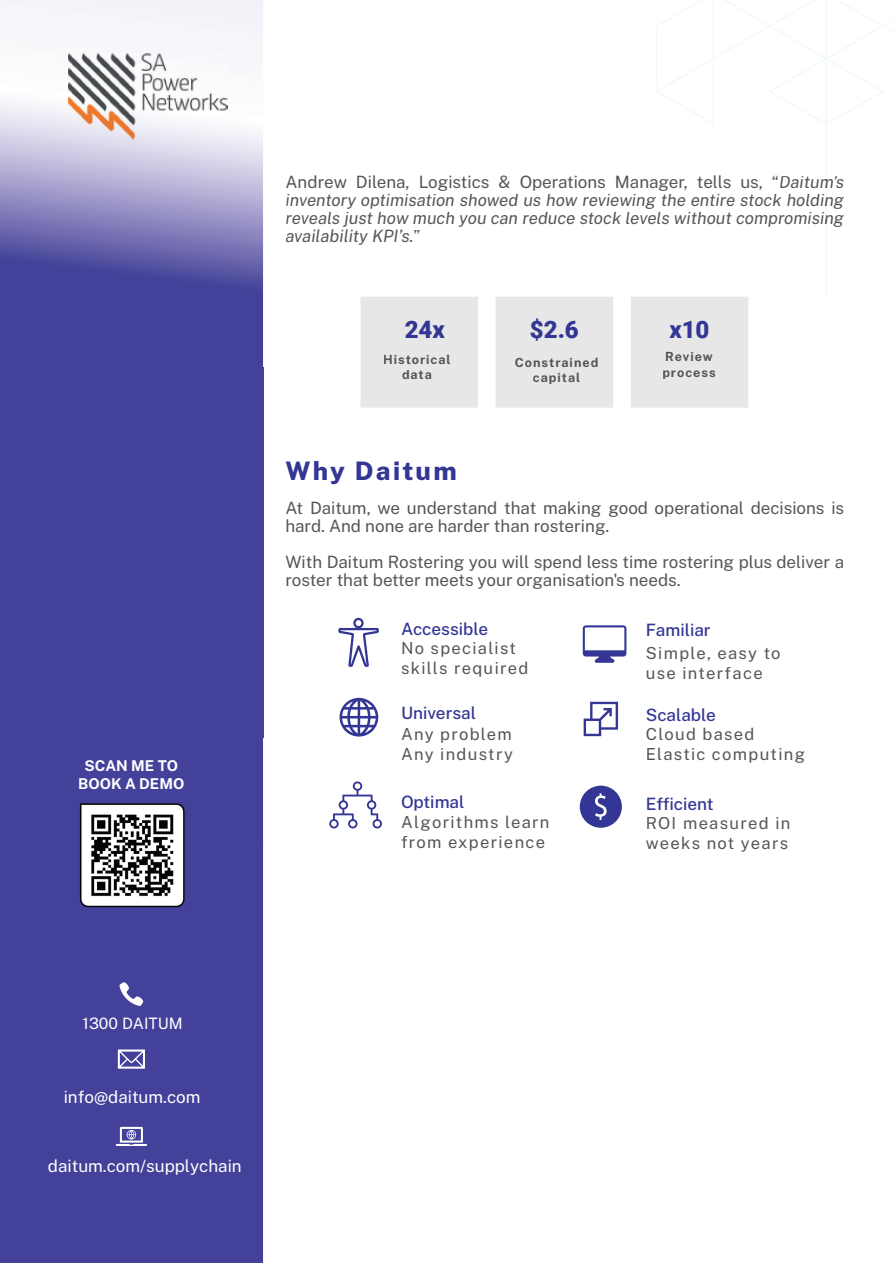
<style>
.page{position:relative;width:893px;height:1263px;background:#fff}
.page>*{position:absolute;margin:0;border:0;box-sizing:border-box;transform-origin:0 0}
.t1{font:800 25.5px "Public Sans";letter-spacing:.09em;color:#333694}
.t2{font:900 24px "Roboto";color:#333694}
.t3{font:italic 16.95px/18px "Public Sans";color:#545557;text-align:justify}
.t4{font:16.95px/18px "Public Sans";color:#545557}
.t5{font:500 16.95px "Public Sans";color:#333694}
.t6{font:16.95px "Public Sans";color:#fff}
.t7{font:16.5px/20px "Public Sans";letter-spacing:.08em;color:#545557}
.t8{font:15.75px "Public Sans";color:#fff}
.t9{font:700 14.85px/17.9px "Public Sans";color:#fff;text-align:center}
.t10{font:700 12.6px/15.1px "Public Sans";letter-spacing:.08em;color:#545456;text-align:center}
.s1{font-style:normal}
</style>
<div class="page">
<img style="left:0;top:0;width:263px;height:841px">
<div style="left:0;top:841px;width:105px;height:422px;background:#434199"></div>
<div style="left:158px;top:841px;width:105px;height:422px;background:#434199"></div>
<div style="left:105px;top:908px;width:53px;height:355px;background:#434199"></div>
<svg style="left:118px;top:1049px;width:27px;height:20px"></svg>
<svg style="left:116px;top:1127px;width:31px;height:19px"></svg>
<svg style="left:119px;top:982px;width:24px;height:24px"></svg>
<img style="left:77px;top:801px;width:109px;height:107px">
<svg style="left:338px;top:618px;width:41px;height:49px"></svg>
<svg style="left:340px;top:698px;width:38px;height:38px"></svg>
<svg style="left:329px;top:781px;width:53px;height:47px"></svg>
<svg style="left:583px;top:625px;width:43px;height:38px"></svg>
<svg style="left:584px;top:702px;width:34px;height:34px"></svg>
<svg style="left:580px;top:786px;width:42px;height:42px"></svg>
<div style="left:361px;top:297px;width:117px;height:111px;background:#e8e7e7"></div>
<div style="left:496px;top:297px;width:117px;height:111px;background:#e8e7e7"></div>
<div style="left:384px;top:355px;width:66px;height:9px;background:#e8e7e7"></div>
<div style="left:402px;top:370px;width:29px;height:9px;background:#e8e7e7"></div>
<div style="left:515px;top:357px;width:83px;height:10px;background:#e8e7e7"></div>
<div style="left:533px;top:372px;width:47px;height:12px;background:#e8e7e7"></div>
<img style="left:68px;top:54px;width:159px;height:85px">
<svg style="left:631px;top:0;width:261px;height:408px"></svg>
<p class="t9" style="left:78px;top:756px;width:108px">SCAN ME TO<br>BOOK A DEMO</p>
<p class="t3" style="left:285px;top:173px;width:560px"><span class="s1">Andrew Dilena, Logistics &amp; Operations Manager, tells us, “</span>Daitum's inventory optimisation showed us how reviewing the entire stock holding reveals just how much you can reduce stock levels without compromising availability KPI’s.<span class="s1">”</span></p>
<h2 class="t2" style="left:405px;top:313px;width:42px">24x</h2>
<h2 class="t2" style="left:530px;top:313px;width:50px">$2.6</h2>
<h2 class="t2" style="left:669px;top:313px;width:42px">x10</h2>
<p class="t10" style="left:515px;top:354px;width:85px">Constrained capital</p>
<p class="t10" style="left:662px;top:349px;width:55px;text-align:left">Review process</p>
<p class="t10" style="left:383px;top:352px;width:69px">Historical data</p>
<h1 class="t1" style="left:285px;top:454px;width:173px">Why Daitum</h1>
<p class="t4" style="left:285px;top:499px;width:560px">At Daitum, we understand that making good operational decisions is hard. And none are harder than rostering.</p>
<p class="t4" style="left:285px;top:553px;width:560px">With Daitum Rostering you will spend less time rostering plus deliver a roster that better meets your organisation's needs.</p>
<p class="t5" style="left:401px;top:617px;width:89px">Accessible</p>
<p class="t7" style="left:401px;top:638px;width:129px">No specialist skills required</p>
<p class="t5" style="left:401px;top:702px;width:77px">Universal</p>
<p class="t7" style="left:401px;top:723px;width:113px">Any problem<br>Any industry</p>
<p class="t5" style="left:401px;top:791px;width:65px">Optimal</p>
<p class="t7" style="left:401px;top:812px;width:150px">Algorithms learn from experience</p>
<p class="t5" style="left:646px;top:619px;width:66px">Familiar</p>
<p class="t7" style="left:646px;top:642px;width:136px">Simple, easy to use interface</p>
<p class="t5" style="left:646px;top:703px;width:72px">Scalable</p>
<p class="t7" style="left:646px;top:724px;width:161px">Cloud based<br>Elastic computing</p>
<p class="t5" style="left:646px;top:793px;width:69px">Efficient</p>
<p class="t7" style="left:646px;top:813px;width:146px">ROI measured in weeks not years</p>
<p class="t8" style="left:83px;top:1013px;width:102px">1300 DAITUM</p>
<p class="t6" style="left:64px;top:1085px;width:138px">info@daitum.com</p>
<p class="t6" style="left:48px;top:1154px;width:195px">daitum.com/supplychain</p>
</div>
